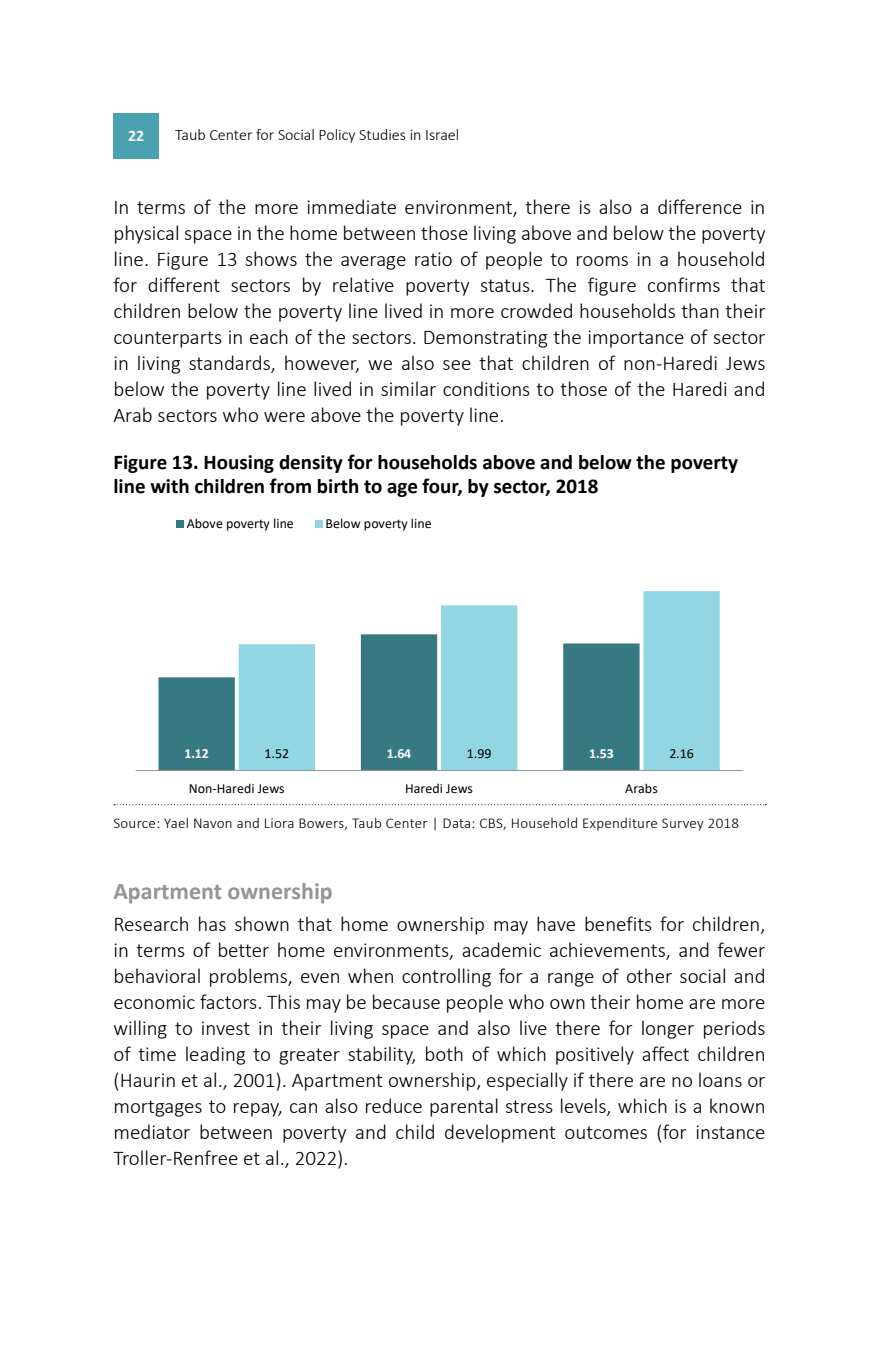
<style>
.page{position:relative;width:879px;height:1361px;background:#fff}
.page>*{position:absolute;margin:0;border:0;box-sizing:border-box;transform-origin:0 0}
.t1{font:700 24px "Calibri";color:#939598}
.t2{font:300 21px/26px "Calibri";color:#000;text-align:justify}
.t3{font:700 21px/24px "Calibri";color:#000}
.t4{font:300 16px "Calibri";color:#000}
.t5{font:700 16px "Calibri";color:#fff}
.t6{font:300 15px "Calibri";letter-spacing:.02em;color:#000}
.t7{font:14px "Calibri";color:#000}
.t8{font:700 14px "Calibri";color:#fff}
</style>
<div class="page">
<svg style="left:114px;top:804px;width:652px;height:1px"></svg>
<svg style="left:158px;top:644px;width:81px;height:126px;fill:#377982"></svg>
<svg style="left:239px;top:591px;width:481px;height:179px"></svg>
<hr style="left:136px;top:770px;width:607px;height:1px;background:#939598">
<div style="left:176px;top:520px;width:8px;height:8px;background:#377982"></div>
<div style="left:315px;top:520px;width:7px;height:8px;background:#92d6e3"></div>
<div style="left:113px;top:113px;width:46px;height:46px;background:#4aa1ad"></div>
<p class="t5" style="left:128px;top:124px;width:18px">22</p>
<p class="t4" style="left:175px;top:125px;width:286px">Taub Center for Social Policy Studies in Israel</p>
<p class="t2" style="left:113px;top:194px;width:654px">In terms of the more immediate environment, there is also a difference in physical space in the home between those living above and below the poverty line. Figure 13 shows the average ratio of people to rooms in a household for different sectors by relative poverty status. The figure confirms that children below the poverty line lived in more crowded households than their counterparts in each of the sectors. Demonstrating the importance of sector in living standards, however, we also see that children of non-Haredi Jews below the poverty line lived in similar conditions to those of the Haredi and Arab sectors who were above the poverty line.</p>
<p class="t3" style="left:113px;top:450px;width:626px">Figure 13. Housing density for households above and below the poverty line with children from birth to age four, by sector, 2018</p>
<p class="t7" style="left:187px;top:514px;width:108px">Above poverty line</p>
<p class="t7" style="left:325px;top:514px;width:108px">Below poverty line</p>
<p class="t8" style="left:184px;top:743px;width:26px">1.12</p>
<p class="t7" style="left:265px;top:743px;width:26px">1.52</p>
<p class="t8" style="left:387px;top:743px;width:26px">1.64</p>
<p class="t7" style="left:467px;top:743px;width:26px">1.99</p>
<p class="t8" style="left:589px;top:743px;width:26px">1.53</p>
<p class="t7" style="left:669px;top:743px;width:26px">2.16</p>
<p class="t7" style="left:189px;top:778px;width:97px">Non-Haredi Jews</p>
<p class="t7" style="left:405px;top:778px;width:69px">Haredi Jews</p>
<p class="t7" style="left:625px;top:778px;width:34px">Arabs</p>
<p class="t6" style="left:113px;top:813px;width:627px">Source: Yael Navon and Liora Bowers, Taub Center | Data: CBS, Household Expenditure Survey 2018</p>
<p class="t1" style="left:113px;top:874px;width:221px">Apartment ownership</p>
<p class="t2" style="left:113px;top:910px;width:654px">Research has shown that home ownership may have benefits for children, in terms of better home environments, academic achievements, and fewer behavioral problems, even when controlling for a range of other social and economic factors. This may be because people who own their home are more willing to invest in their living space and also live there for longer periods of time leading to greater stability, both of which positively affect children (Haurin et al., 2001). Apartment ownership, especially if there are no loans or mortgages to repay, can also reduce parental stress levels, which is a known mediator between poverty and child development outcomes (for instance Troller-Renfree et al., 2022).</p>
</div>
